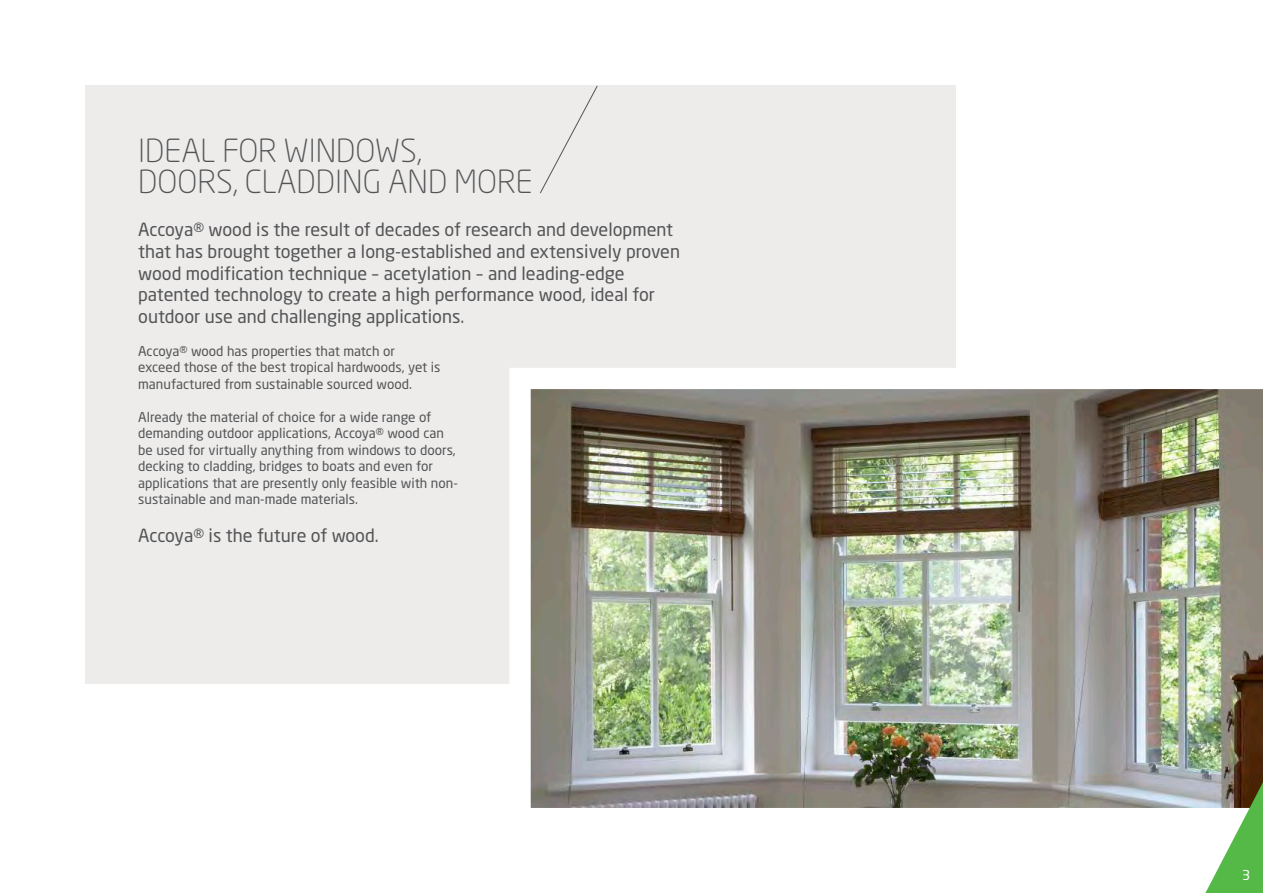
<style>
.page{position:relative;width:1263px;height:893px;background:#fff}
.page>*{position:absolute;margin:0;border:0;box-sizing:border-box;transform-origin:0 0}
.t1{font:300 31.5px/31.5px "Neo Sans";color:#535456}
.t2{font:18px/21.6px "Neo Sans";color:#535456}
.t3{font:13.5px/16.5px "Neo Sans";color:#535456}
.t4{font:13.5px "Neo Sans";color:#fff}
</style>
<div class="page">
<div style="left:85px;top:85px;width:870px;height:599px;background:#edeceb"></div>
<svg style="left:540px;top:85px;width:58px;height:109px"></svg>
<img style="left:509px;top:357px;width:754px;height:451px">
<svg style="left:1199px;top:758px;width:64px;height:135px"></svg>
<h1 class="t1" style="left:138px;top:134px;width:396px">IDEAL FOR WINDOWS,<br>DOORS, CLADDING AND MORE</h1>
<p class="t2" style="left:138px;top:219px;width:543px">Accoya® wood is the result of decades of research and development that has brought together a long-established and extensively proven wood modification technique – acetylation – and leading-edge patented technology to create a high performance wood, ideal for outdoor use and challenging applications.</p>
<p class="t3" style="left:138px;top:342px;width:304px">Accoya® wood has properties that match or<br>exceed those of the best tropical hardwoods, yet is manufactured from sustainable sourced wood.</p>
<p class="t3" style="left:138px;top:408px;width:321px">Already the material of choice for a wide range of demanding outdoor applications, Accoya® wood can be used for virtually anything from windows to doors, decking to cladding, bridges to boats and even for applications that are presently only feasible with non&shy;sustainable and man-made materials.</p>
<h2 class="t2" style="left:138px;top:525px;width:242px">Accoya® is the future of wood.</h2>
<p class="t4" style="left:1242px;top:867px;width:10px">3</p>
</div>
